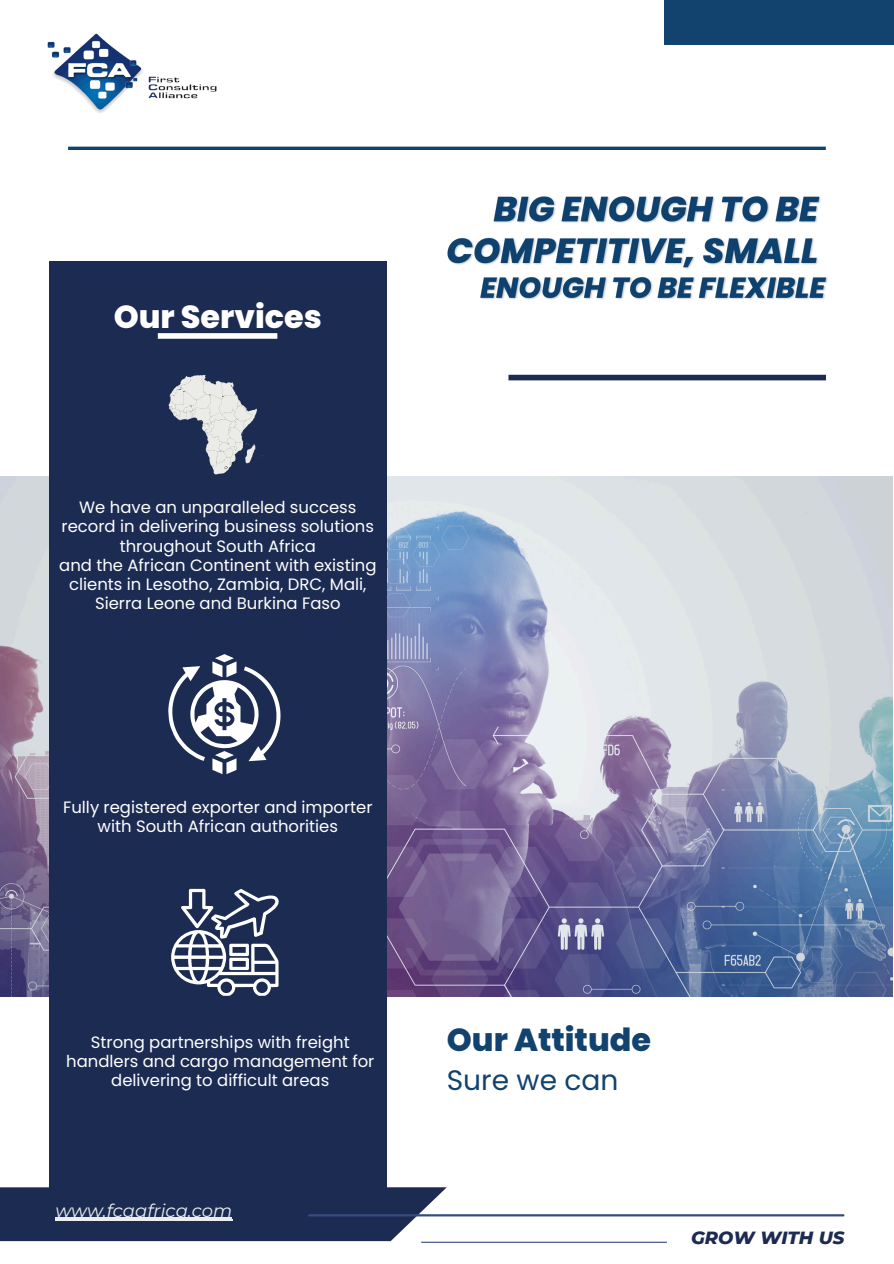
<style>
.page{position:relative;width:894px;height:1264px;background:#fff}
.page>*{position:absolute;margin:0;border:0;box-sizing:border-box;transform-origin:0 0}
.t1{font:800 31.8px "Poppins";color:#fff}
.t2{font:800 31.8px "Poppins";color:#12426e}
.t3{font:28.05px "Poppins";color:#12426e}
.t4{font:italic 18px "Montserrat";color:#ededed}
.t5{font:italic 800 18px "Montserrat";color:#1c2b52}
.t6{font:16.5px/19.2px "Poppins";color:#fff;text-align:center}
</style>
<div class="page">
<img style="left:0;top:476px;width:892px;height:520px">
<div style="left:49px;top:261px;width:337px;height:941px;background:#1c2b52"></div>
<div style="left:158px;top:333px;width:119px;height:6px;background:#fff"></div>
<hr style="left:68px;top:147px;width:757px;height:3px;background:#12426e">
<div style="left:508px;top:375px;width:317px;height:5px;background:#1c2b52"></div>
<div style="left:663px;top:0;width:229px;height:44px;background:#12426e"></div>
<svg style="left:168px;top:375px;width:93px;height:100px"></svg>
<svg style="left:171px;top:888px;width:108px;height:107px"></svg>
<svg style="left:168px;top:654px;width:112px;height:120px"></svg>
<img style="left:447px;top:196px;width:381px;height:104px">
<svg style="left:0;top:1187px;width:844px;height:55px"></svg>
<img style="left:47px;top:33px;width:220px;height:115px">
<hr style="left:55px;top:1217px;width:177px;height:1px;background:#ededed">
<p class="t1" style="left:114px;top:295px;width:210px">Our Services</p>
<p class="t6" style="left:59px;top:498px;width:318px">We have an unparalleled success record in delivering business solutions throughout South Africa<br>and the African Continent with existing clients in Lesotho, Zambia, DRC, Mali, Sierra Leone and Burkina Faso</p>
<h1 class="t6" style="left:63px;top:797px;width:311px">Fully registered exporter and importer with South African authorities</h1>
<p class="t6" style="left:91px;top:1032px;width:260px">Strong partnerships with freight</p>
<p class="t6" style="left:66px;top:1051px;width:309px">handlers and cargo management for</p>
<p class="t6" style="left:111px;top:1070px;width:219px">delivering to difficult areas</p>
<p class="t4" style="left:55px;top:1199px;width:178px">www.fcaafrica.com</p>
<p class="t2" style="left:446px;top:1017px;width:206px">Our Attitude</p>
<p class="t3" style="left:446px;top:1060px;width:173px">Sure we can</p>
<p class="t5" style="left:690px;top:1226px;width:155px">GROW WITH US</p>
</div>
